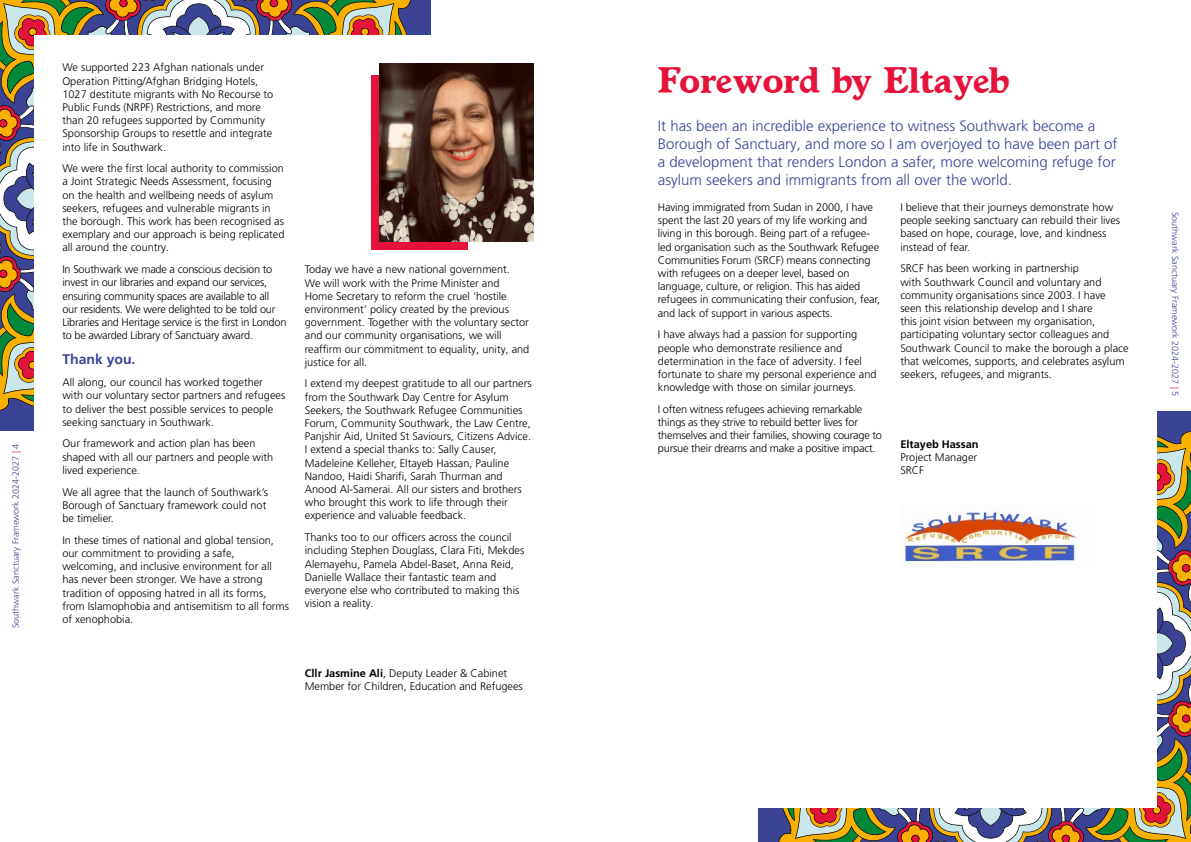
<style>
.page{position:relative;width:1191px;height:842px;background:#fff}
.page>*{position:absolute;margin:0;border:0;box-sizing:border-box;transform-origin:0 0}
.t1{font:36px "Cupola SSK";color:#e51339}
.standfirst{font:300 15px/18px "Frutiger LT Pro";color:#3b4395}
.t2{font:700 14px "Frutiger LT Pro";color:#3b4395}
.body_copy{font:300 11px/13.2px "Frutiger LT Pro";color:#000}
.body_copy-2{font:300 11px/13.2px "Frutiger LT Pro";letter-spacing:-.02em;color:#000}
.body_copy-3{font:700 11px "Frutiger LT Pro";color:#000}
.t3{font:300 9px "Frutiger LT Pro";color:#3b4395}
.s1{color:#e51339}
.s2{font-weight:700}
</style>
<div class="page">
<svg style="left:0;top:0;width:414px;height:414px;background:#96876c"></svg>
<svg style="left:775px;top:428px;width:416px;height:414px;background:#94866b"></svg>
<div style="left:34px;top:35px;width:1123px;height:773px;background:#fff"></div>
<div style="left:371px;top:76px;width:97px;height:174px;background:#e51339"></div>
<img style="left:379px;top:63px;width:154px;height:178px">
<img style="left:904px;top:507px;width:173px;height:56px">
<p class="t3" style="left:10px;top:628px;width:186px;rotate:-90deg">Southwark Sanctuary Framework 2024-2027 <span class="s1">|</span> 4</p>
<p class="body_copy" style="left:62px;top:61px;width:212px">We supported 223 Afghan nationals under Operation Pitting/Afghan Bridging Hotels, 1027 destitute migrants with No Recourse to Public Funds (NRPF) Restrictions, and more than 20 refugees supported by Community Sponsorship Groups to resettle and integrate into life in Southwark.</p>
<p class="body_copy" style="left:62px;top:162px;width:224px">We were the first local authority to commission a Joint Strategic Needs Assessment, focusing on the health and wellbeing needs of asylum seekers, refugees and vulnerable migrants in the borough. This work has been recognised as exemplary and our approach is being replicated all around the country.</p>
<p class="body_copy-2" style="left:62px;top:263px;width:226px">In Southwark we made a conscious decision to invest in our libraries and expand our services, ensuring community spaces are available to all our residents. We were delighted to be told our Libraries and Heritage service is the first in London to be awarded Library of Sanctuary award.</p>
<h2 class="t2" style="left:62px;top:351px;width:75px">Thank you.</h2>
<p class="body_copy" style="left:62px;top:376px;width:224px">All along, our council has worked together with our voluntary sector partners and refugees to deliver the best possible services to people seeking sanctuary in Southwark.</p>
<p class="body_copy" style="left:62px;top:437px;width:212px">Our framework and action plan has been shaped with all our partners and people with lived experience.</p>
<p class="body_copy" style="left:62px;top:485px;width:207px">We all agree that the launch of Southwark’s<br>Borough of Sanctuary framework could not be timelier.</p>
<p class="body_copy" style="left:62px;top:533px;width:228px">In these times of national and global tension, our commitment to providing a safe, welcoming, and inclusive environment for all has never been stronger. We have a strong tradition of opposing hatred in all its forms, from Islamophobia and antisemitism to all forms of xenophobia.</p>
<p class="body_copy" style="left:305px;top:263px;width:226px">Today we have a new national government.<br>We will work with the Prime Minister and Home Secretary to reform the cruel ‘hostile environment’ policy created by the previous government. Together with the voluntary sector and our community organisations, we will reaffirm our commitment to equality, unity, and justice for all.</p>
<p class="body_copy" style="left:305px;top:377px;width:228px">I extend my deepest gratitude to all our partners from the Southwark Day Centre for Asylum Seekers, the Southwark Refugee Communities Forum, Community Southwark, the Law Centre, Panjshir Aid, United St Saviours, Citizens Advice.<br>I extend a special thanks to: Sally Causer, Madeleine Kelleher, Eltayeb Hassan, Pauline Nandoo, Haidi Sharifi, Sarah Thurman and Anood Al-Samerai. All our sisters and brothers who brought this work to life through their experience and valuable feedback.</p>
<p class="body_copy" style="left:305px;top:531px;width:221px">Thanks too to our officers across the council including Stephen Douglass, Clara Fiti, Mekdes Alemayehu, Pamela Abdel-Baset, Anna Reid, Danielle Wallace their fantastic team and everyone else who contributed to making this vision a reality.</p>
<p class="body_copy" style="left:305px;top:667px;width:220px"><span class="s2">Cllr Jasmine Ali</span>, Deputy Leader &amp; Cabinet<br>Member for Children, Education and Refugees</p>
<h1 class="t1" style="left:658px;top:63px;width:352px">Foreword by Eltayeb</h1>
<p class="standfirst" style="left:658px;top:117px;width:461px">It has been an incredible experience to witness Southwark become a Borough of Sanctuary, and more so I am overjoyed to have been part of a development that renders London a safer, more welcoming refuge for asylum seekers and immigrants from all over the world.</p>
<p class="body_copy" style="left:658px;top:201px;width:224px">Having immigrated from Sudan in 2000, I have spent the last 20 years of my life working and living in this borough. Being part of a refugee&shy;led organisation such as the Southwark Refugee Communities Forum (SRCF) means connecting with refugees on a deeper level, based on language, culture, or religion. This has aided refugees in communicating their confusion, fear, and lack of support in various aspects.</p>
<p class="body_copy" style="left:658px;top:328px;width:220px">I have always had a passion for supporting people who demonstrate resilience and determination in the face of adversity. I feel fortunate to share my personal experience and knowledge with those on similar journeys.</p>
<p class="body_copy-2" style="left:658px;top:402px;width:226px">I often witness refugees achieving remarkable things as they strive to rebuild better lives for themselves and their families, showing courage to pursue their dreams and make a positive impact.</p>
<p class="body_copy" style="left:900px;top:201px;width:221px">I believe that their journeys demonstrate how people seeking sanctuary can rebuild their lives based on hope, courage, love, and kindness instead of fear.</p>
<p class="body_copy" style="left:900px;top:262px;width:230px">SRCF has been working in partnership<br>with Southwark Council and voluntary and community organisations since 2003. I have seen this relationship develop and I share<br>this joint vision between my organisation, participating voluntary sector colleagues and Southwark Council to make the borough a place that welcomes, supports, and celebrates asylum seekers, refugees, and migrants.</p>
<p class="body_copy-3" style="left:900px;top:437px;width:80px">Eltayeb Hassan</p>
<p class="body_copy" style="left:900px;top:451px;width:78px">Project Manager</p>
<p class="body_copy" style="left:900px;top:464px;width:25px">SRCF</p>
<p class="t3" style="left:1180px;top:212px;width:186px;rotate:90deg">Southwark Sanctuary Framework 2024-2027 <span class="s1">|</span> 5</p>
</div>
